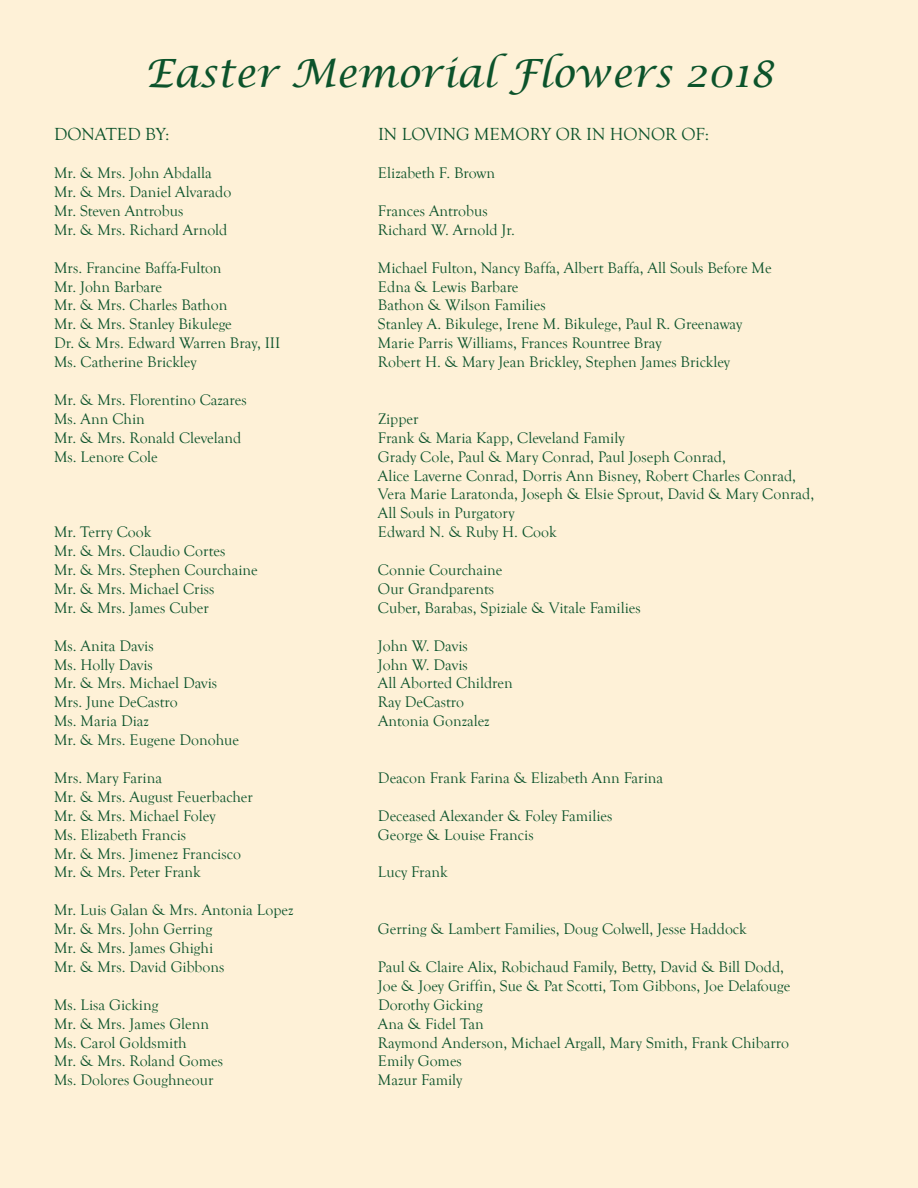
<style>
.page{position:relative;width:918px;height:1188px;background:#fef1d7}
.page>*{position:absolute;margin:0;border:0;box-sizing:border-box;transform-origin:0 0}
.t1{font:italic 39px "Lucida Calligraphy";color:#0c532b}
.t2{font:18px "Goudy Old Style T";color:#0c532b}
.t3{font:15.75px/18.9px "Goudy Old Style T";color:#0c532b}
</style>
<div class="page">
<h1 class="t1" style="left:145px;top:50px;width:630px">Easter Memorial Flowers 2018</h1>
<p class="t2" style="left:54px;top:125px;width:117px">DONATED BY:</p>
<p class="t2" style="left:378px;top:125px;width:333px">IN LOVING MEMORY OR IN HONOR OF:</p>
<p class="t3" style="left:54px;top:164px;width:159px">Mr. &amp; Mrs. John Abdalla</p>
<p class="t3" style="left:378px;top:164px;width:119px">Elizabeth F. Brown</p>
<p class="t3" style="left:54px;top:183px;width:179px">Mr. &amp; Mrs. Daniel Alvarado<br>Mr. Steven Antrobus</p>
<p class="t3" style="left:378px;top:202px;width:111px">Frances Antrobus</p>
<p class="t3" style="left:54px;top:221px;width:175px">Mr. &amp; Mrs. Richard Arnold</p>
<p class="t3" style="left:378px;top:221px;width:139px">Richard W. Arnold Jr.</p>
<p class="t3" style="left:54px;top:258px;width:169px">Mrs. Francine Baffa-Fulton</p>
<p class="t3" style="left:378px;top:258px;width:395px">Michael Fulton, Nancy Baffa, Albert Baffa, All Souls Before Me</p>
<p class="t3" style="left:54px;top:277px;width:110px">Mr. John Barbare</p>
<p class="t3" style="left:378px;top:277px;width:142px">Edna &amp; Lewis Barbare</p>
<p class="t3" style="left:54px;top:296px;width:175px">Mr. &amp; Mrs. Charles Bathon</p>
<p class="t3" style="left:378px;top:296px;width:169px">Bathon &amp; Wilson Families</p>
<p class="t3" style="left:54px;top:315px;width:179px">Mr. &amp; Mrs. Stanley Bikulege</p>
<p class="t3" style="left:378px;top:315px;width:366px">Stanley A. Bikulege, Irene M. Bikulege, Paul R. Greenaway</p>
<p class="t3" style="left:54px;top:334px;width:228px">Dr. &amp; Mrs. Edward Warren Bray, III</p>
<p class="t3" style="left:378px;top:334px;width:285px">Marie Parris Williams, Frances Rountree Bray</p>
<p class="t3" style="left:54px;top:353px;width:144px">Ms. Catherine Brickley</p>
<p class="t3" style="left:378px;top:353px;width:354px">Robert H. &amp; Mary Jean Brickley, Stephen James Brickley</p>
<p class="t3" style="left:54px;top:391px;width:194px">Mr. &amp; Mrs. Florentino Cazares<br>Ms. Ann Chin</p>
<p class="t3" style="left:378px;top:410px;width:42px">Zipper</p>
<p class="t3" style="left:54px;top:428px;width:189px">Mr. &amp; Mrs. Ronald Cleveland</p>
<p class="t3" style="left:378px;top:428px;width:248px">Frank &amp; Maria Kapp, Cleveland Family</p>
<p class="t3" style="left:54px;top:447px;width:105px">Ms. Lenore Cole</p>
<p class="t3" style="left:378px;top:447px;width:438px">Grady Cole, Paul &amp; Mary Conrad, Paul Joseph Conrad,<br>Alice Laverne Conrad, Dorris Ann Bisney, Robert Charles Conrad, Vera Marie Laratonda, Joseph &amp; Elsie Sprout, David &amp; Mary Conrad, All Souls in Purgatory</p>
<p class="t3" style="left:54px;top:523px;width:99px">Mr. Terry Cook</p>
<p class="t3" style="left:378px;top:523px;width:180px">Edward N. &amp; Ruby H. Cook</p>
<p class="t3" style="left:54px;top:542px;width:205px">Mr. &amp; Mrs. Claudio Cortes<br>Mr. &amp; Mrs. Stephen Courchaine</p>
<p class="t3" style="left:378px;top:561px;width:126px">Connie Courchaine</p>
<p class="t3" style="left:54px;top:580px;width:162px">Mr. &amp; Mrs. Michael Criss</p>
<p class="t3" style="left:378px;top:580px;width:118px">Our Grandparents</p>
<p class="t3" style="left:54px;top:599px;width:156px">Mr. &amp; Mrs. James Cuber</p>
<p class="t3" style="left:378px;top:599px;width:264px">Cuber, Barabas, Spiziale &amp; Vitale Families</p>
<p class="t3" style="left:54px;top:636px;width:101px">Ms. Anita Davis</p>
<p class="t3" style="left:378px;top:636px;width:91px">John W. Davis</p>
<p class="t3" style="left:54px;top:655px;width:100px">Ms. Holly Davis</p>
<p class="t3" style="left:378px;top:655px;width:91px">John W. Davis</p>
<p class="t3" style="left:54px;top:674px;width:165px">Mr. &amp; Mrs. Michael Davis</p>
<p class="t3" style="left:378px;top:674px;width:136px">All Aborted Children</p>
<p class="t3" style="left:54px;top:693px;width:125px">Mrs. June DeCastro</p>
<p class="t3" style="left:378px;top:693px;width:88px">Ray DeCastro</p>
<p class="t3" style="left:54px;top:712px;width:96px">Ms. Maria Diaz</p>
<p class="t3" style="left:378px;top:712px;width:113px">Antonia Gonzalez</p>
<p class="t3" style="left:54px;top:731px;width:187px">Mr. &amp; Mrs. Eugene Donohue</p>
<p class="t3" style="left:54px;top:769px;width:110px">Mrs. Mary Farina</p>
<p class="t3" style="left:378px;top:769px;width:287px">Deacon Frank Farina &amp; Elizabeth Ann Farina</p>
<p class="t3" style="left:54px;top:788px;width:201px">Mr. &amp; Mrs. August Feuerbacher<br>Mr. &amp; Mrs. Michael Foley</p>
<p class="t3" style="left:378px;top:806px;width:236px">Deceased Alexander &amp; Foley Families</p>
<p class="t3" style="left:54px;top:825px;width:134px">Ms. Elizabeth Francis</p>
<p class="t3" style="left:378px;top:825px;width:157px">George &amp; Louise Francis</p>
<p class="t3" style="left:54px;top:844px;width:189px">Mr. &amp; Mrs. Jimenez Francisco<br>Mr. &amp; Mrs. Peter Frank</p>
<p class="t3" style="left:378px;top:863px;width:71px">Lucy Frank</p>
<p class="t3" style="left:54px;top:901px;width:241px">Mr. Luis Galan &amp; Mrs. Antonia Lopez<br>Mr. &amp; Mrs. John Gerring</p>
<p class="t3" style="left:54px;top:939px;width:172px">Mr. &amp; Mrs. James Ghighi<br>Mr. &amp; Mrs. David Gibbons</p>
<p class="t3" style="left:378px;top:920px;width:370px">Gerring &amp; Lambert Families, Doug Colwell, Jesse Haddock</p>
<p class="t3" style="left:378px;top:958px;width:414px">Paul &amp; Claire Alix, Robichaud Family, Betty, David &amp; Bill Dodd,<br>Joe &amp; Joey Griffin, Sue &amp; Pat Scotti, Tom Gibbons, Joe Delafouge</p>
<p class="t3" style="left:54px;top:995px;width:106px">Ms. Lisa Gicking</p>
<p class="t3" style="left:378px;top:995px;width:106px">Dorothy Gicking</p>
<p class="t3" style="left:54px;top:1014px;width:157px">Mr. &amp; Mrs. James Glenn</p>
<p class="t3" style="left:378px;top:1014px;width:107px">Ana &amp; Fidel Tan</p>
<p class="t3" style="left:54px;top:1033px;width:134px">Ms. Carol Goldsmith</p>
<p class="t3" style="left:378px;top:1033px;width:413px">Raymond Anderson, Michael Argall, Mary Smith, Frank Chibarro</p>
<p class="t3" style="left:54px;top:1052px;width:171px">Mr. &amp; Mrs. Roland Gomes</p>
<p class="t3" style="left:378px;top:1052px;width:85px">Emily Gomes</p>
<p class="t3" style="left:54px;top:1071px;width:161px">Ms. Dolores Goughneour</p>
<p class="t3" style="left:378px;top:1071px;width:86px">Mazur Family</p>
</div>
